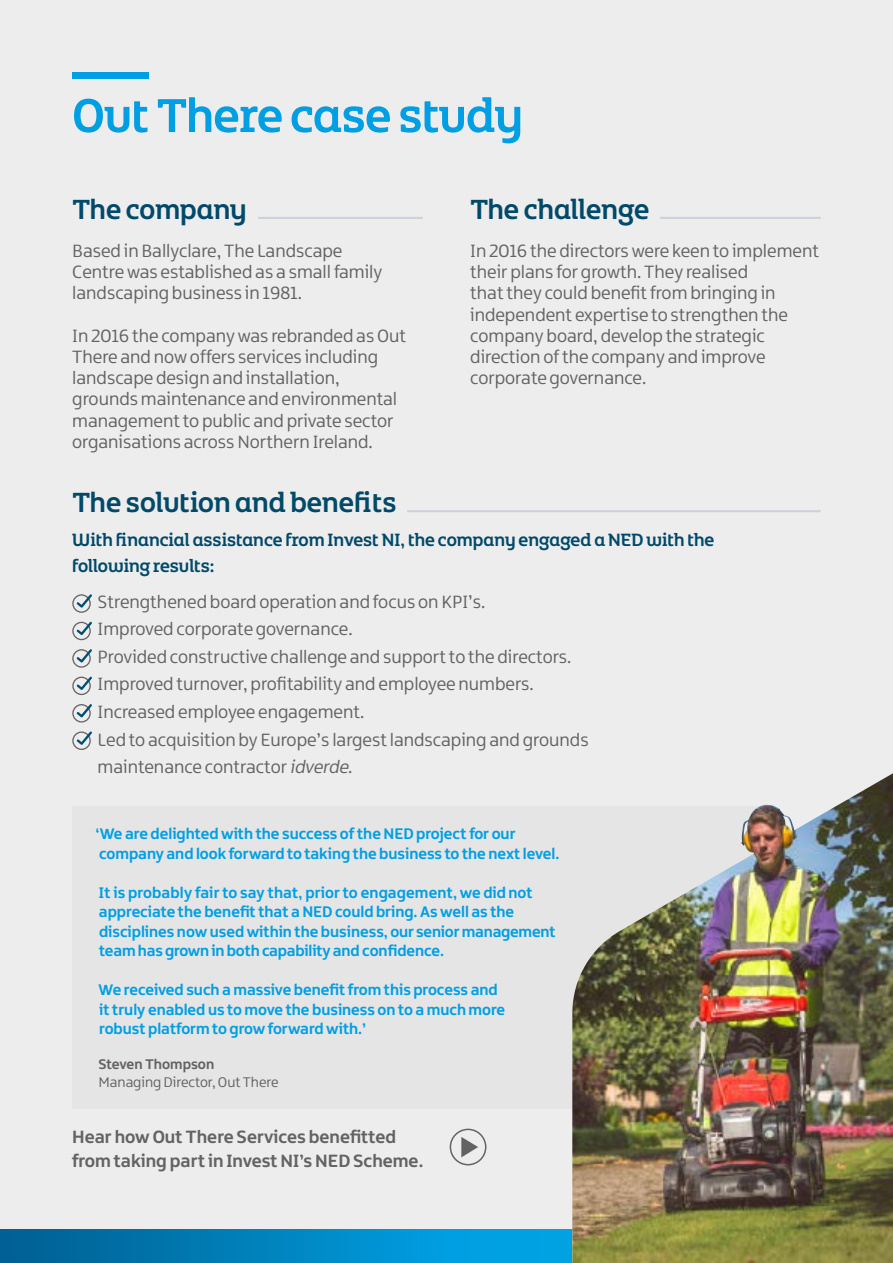
<style>
.page{position:relative;width:893px;height:1263px;background:#ededed}
.page>*{position:absolute;margin:0;border:0;box-sizing:border-box;transform-origin:0 0}
.t1{font:50.85px "Northern Ireland Headline";letter-spacing:-.01em;color:#009fe3}
.t2{font:29.7px "Northern Ireland Headline";color:#014969}
.t3{font:19.05px/21.1px "Northern Ireland";color:#646363}
.t4{font:19.05px/25.5px "Northern Ireland Headline";color:#014969}
.t5{font:700 19.05px/24px "Northern Ireland";color:#646363}
.t6{font:700 16.5px/19.5px "Northern Ireland";color:#009fe3}
.t7{font:15px "Northern Ireland";color:#646363}
.t8{font:700 15px "Northern Ireland";color:#646363}
.s1{font-style:italic}
</style>
<div class="page">
<svg style="left:0;top:1230px;width:572px;height:33px;background:#0085c0"></svg>
<div style="left:72px;top:806px;width:693px;height:302px;background:#e5e5e5"></div>
<div style="left:72px;top:704px;width:19px;height:18px;border:1px solid #646363;border-radius:50%"></div>
<svg style="left:75px;top:704px;width:17px;height:15px"></svg>
<div style="left:72px;top:731px;width:19px;height:19px;border:1px solid #646363;border-radius:50%"></div>
<svg style="left:75px;top:731px;width:17px;height:16px"></svg>
<div style="left:72px;top:594px;width:19px;height:19px;border:1px solid #646363;border-radius:50%"></div>
<svg style="left:75px;top:594px;width:17px;height:16px"></svg>
<div style="left:72px;top:622px;width:19px;height:18px;border:1px solid #646363;border-radius:50%"></div>
<svg style="left:75px;top:621px;width:17px;height:16px"></svg>
<div style="left:72px;top:649px;width:19px;height:19px;border:1px solid #646363;border-radius:50%"></div>
<svg style="left:75px;top:649px;width:17px;height:16px"></svg>
<div style="left:72px;top:677px;width:19px;height:18px;border:1px solid #646363;border-radius:50%"></div>
<svg style="left:75px;top:676px;width:17px;height:16px"></svg>
<div style="left:72px;top:72px;width:76px;height:7px;background:#009fe3"></div>
<img style="left:572px;top:773px;width:321px;height:490px">
<img style="left:741px;top:805px;width:69px;height:67px">
<img style="left:739px;top:806px;width:69px;height:68px">
<hr style="left:407px;top:510px;width:414px;height:2px;background:#cdd1dc">
<hr style="left:660px;top:217px;width:161px;height:2px;background:#cdd1dc">
<hr style="left:258px;top:217px;width:165px;height:2px;background:#cdd1dc">
<div style="left:450px;top:1128px;width:36px;height:37px;border:2px solid #646363;border-radius:50%"></div>
<svg style="left:461px;top:1137px;width:17px;height:20px"></svg>
<h1 class="t1" style="left:72px;top:83px;width:452px">Out There case study</h1>
<h2 class="t2" style="left:72px;top:190px;width:176px">The company</h2>
<h2 class="t2" style="left:470px;top:190px;width:181px">The challenge</h2>
<p class="t3" style="left:72px;top:240px;width:312px">Based in Ballyclare, The Landscape<br>Centre was established as a small family landscaping business in 1981.</p>
<p class="t3" style="left:72px;top:325px;width:335px">In 2016 the company was rebranded as Out There and now offers services including landscape design and installation, grounds maintenance and environmental management to public and private sector organisations across Northern Ireland.</p>
<h2 class="t2" style="left:72px;top:484px;width:326px">The solution and benefits</h2>
<p class="t3" style="left:470px;top:240px;width:350px">In 2016 the directors were keen to implement their plans for growth. They realised<br>that they could benefit from bringing in independent expertise to strengthen the company board, develop the strategic direction of the company and improve corporate governance.</p>
<p class="t4" style="left:72px;top:527px;width:644px">With financial assistance from Invest NI, the company engaged a NED with the following results:</p>
<p class="t3" style="left:98px;top:588px;width:493px;line-height:27.6px">Strengthened board operation and focus on KPI’s.<br>Improved corporate governance.<br>Provided constructive challenge and support to the directors.<br>Improved turnover, profitability and employee numbers.<br>Increased employee engagement.<br>Led to acquisition by Europe’s largest landscaping and grounds maintenance contractor <span class="s1">idverde</span>.</p>
<p class="t6" style="left:96px;top:823px;width:465px">‘We are delighted with the success of the NED project for our company and look forward to taking the business to the next level.</p>
<p class="t6" style="left:99px;top:882px;width:458px">It is probably fair to say that, prior to engagement, we did not appreciate the benefit that a NED could bring. As well as the disciplines now used within the business, our senior management team has grown in both capability and confidence.</p>
<p class="t6" style="left:98px;top:979px;width:408px">We received such a massive benefit from this process and it truly enabled us to move the business on to a much more robust platform to grow forward with.’</p>
<p class="t8" style="left:98px;top:1055px;width:117px">Steven Thompson</p>
<p class="t7" style="left:98px;top:1074px;width:182px">Managing Director, Out There</p>
<p class="t5" style="left:72px;top:1124px;width:353px">Hear how Out There Services benefitted from taking part in Invest NI’s NED Scheme.</p>
</div>
